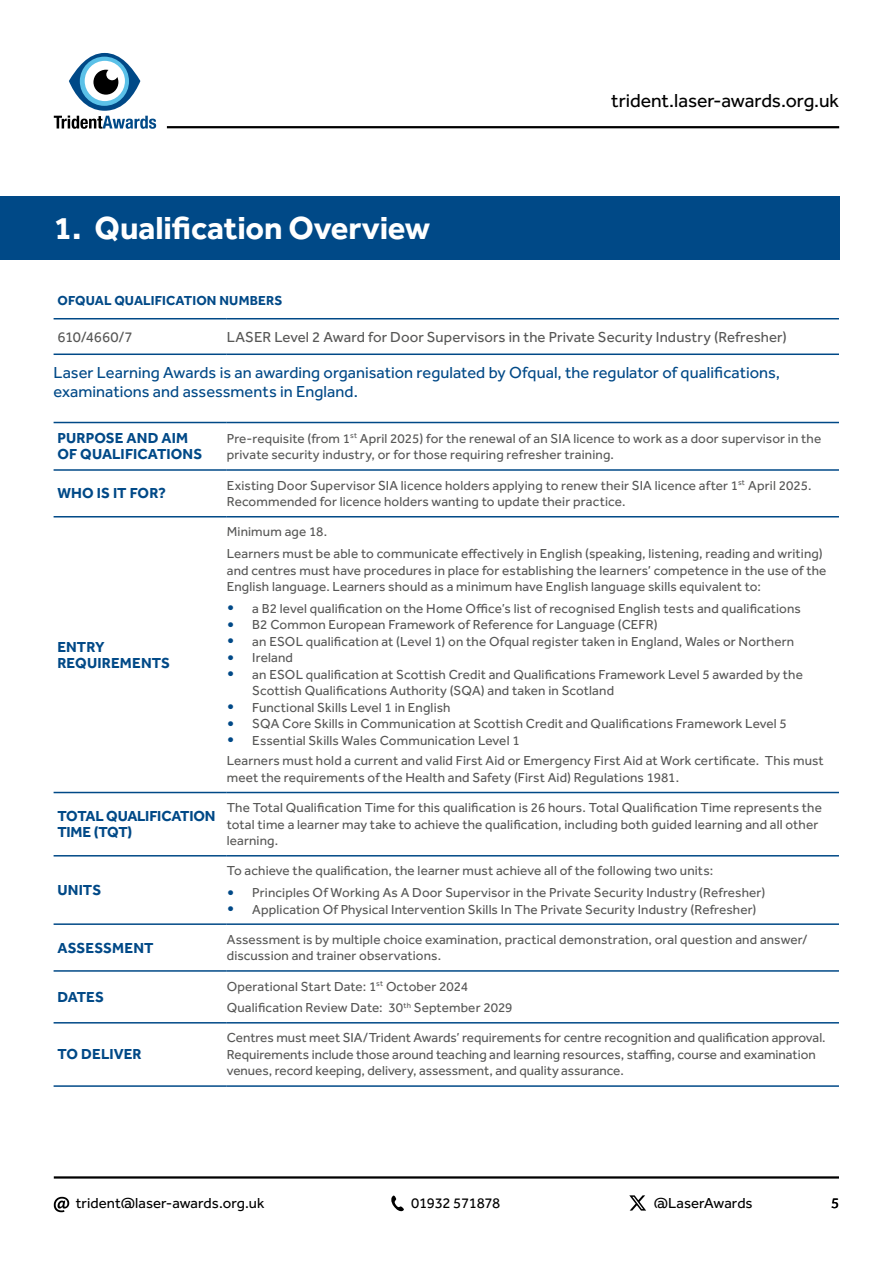
<style>
.page{position:relative;width:893px;height:1263px;background:#fff}
.page>*{position:absolute;margin:0;border:0;box-sizing:border-box;transform-origin:0 0}
.t1{font:700 33px "Effra";letter-spacing:-.005em;color:#fff}
.t2{font:19.5px "Effra";letter-spacing:-.005em;color:#000}
.t3{font:16.5px/18.8px "Effra";color:#004987}
.t4{font:700 15px/16.2px "Effra";color:#004987}
.t5{font:15px "Effra";letter-spacing:.005em;color:#575756}
.t6{font:15px "Effra";color:#000}
.t7{font:700 15px/16.2px "Effra";letter-spacing:-.02em;color:#004987}
.t8{font:15px "Effra";letter-spacing:-.025em;color:#000}
.t9{font:13.5px/16.5px "Effra";letter-spacing:.01em;color:#575756}
.t10{font:700 13.5px "Effra";letter-spacing:.015em;color:#004987}
.s1{font-size:19.5px;color:#004987}
</style>
<div class="page">
<hr style="left:167px;top:126px;width:672px;height:2px;background:#000">
<svg style="left:69px;top:53px;width:71px;height:58px"></svg>
<svg style="left:80px;top:57px;width:49px;height:49px"></svg>
<div style="left:85px;top:61px;width:40px;height:40px;background:#fff;border-radius:50%"></div>
<svg style="left:54px;top:116px;width:102px;height:13px"></svg>
<svg style="left:93px;top:70px;width:25px;height:25px"></svg>
<hr style="left:54px;top:1176px;width:785px;height:2px;background:#000">
<svg style="left:391px;top:1195px;width:13px;height:17px"></svg>
<svg style="left:54px;top:1197px;width:15px;height:15px"></svg>
<svg style="left:629px;top:1195px;width:17px;height:15px"></svg>
<div style="left:0;top:196px;width:839px;height:63px;background:#004987"></div>
<svg style="left:54px;top:319px;width:785px;height:1px"></svg>
<hr style="left:54px;top:318px;width:173px;height:1px;background:#004987">
<hr style="left:227px;top:318px;width:612px;height:1px;background:#004987">
<hr style="left:54px;top:353px;width:173px;height:2px;background:#004987">
<hr style="left:227px;top:353px;width:612px;height:2px;background:#004987">
<svg style="left:54px;top:423px;width:785px;height:601px"></svg>
<hr style="left:54px;top:422px;width:173px;height:1px;background:#004987">
<hr style="left:54px;top:469px;width:173px;height:2px;background:#004987">
<hr style="left:227px;top:422px;width:612px;height:1px;background:#004987">
<hr style="left:227px;top:469px;width:612px;height:2px;background:#004987">
<hr style="left:54px;top:516px;width:173px;height:1px;background:#004987">
<hr style="left:227px;top:516px;width:612px;height:1px;background:#004987">
<hr style="left:54px;top:792px;width:173px;height:1px;background:#004987">
<hr style="left:54px;top:855px;width:173px;height:1px;background:#004987">
<hr style="left:227px;top:792px;width:612px;height:1px;background:#004987">
<hr style="left:227px;top:855px;width:612px;height:1px;background:#004987">
<hr style="left:54px;top:923px;width:173px;height:2px;background:#004987">
<hr style="left:227px;top:923px;width:612px;height:2px;background:#004987">
<hr style="left:54px;top:970px;width:173px;height:2px;background:#004987">
<hr style="left:227px;top:970px;width:612px;height:2px;background:#004987">
<hr style="left:54px;top:1022px;width:173px;height:1px;background:#004987">
<hr style="left:54px;top:1085px;width:173px;height:2px;background:#004987">
<hr style="left:227px;top:1022px;width:612px;height:1px;background:#004987">
<hr style="left:227px;top:1085px;width:612px;height:2px;background:#004987">
<h1 class="t1" style="left:54px;top:207px;width:378px">1. Qualification Overview</h1>
<h2 class="t2" style="left:611px;top:89px;width:229px">trident.laser-awards.org.uk</h2>
<p class="t10" style="left:57px;top:293px;width:227px">OFQUAL QUALIFICATION NUMBERS</p>
<p class="t5" style="left:57px;top:328px;width:77px">610/4660/7</p>
<p class="t5" style="left:227px;top:328px;width:561px">LASER Level 2 Award for Door Supervisors in the Private Security Industry (Refresher)</p>
<p class="t3" style="left:54px;top:363px;width:728px">Laser Learning Awards is an awarding organisation regulated by Ofqual, the regulator of qualifications, examinations and assessments in England.</p>
<p class="t4" style="left:57px;top:430px;width:146px">PURPOSE AND AIM<br>OF QUALIFICATIONS</p>
<p class="t9" style="left:227px;top:430px;width:596px">Pre-requisite (from 1<sup>st</sup> April 2025) for the renewal of an SIA licence to work as a door supervisor in the private security industry, or for those requiring refresher training.</p>
<p class="t4" style="left:57px;top:485px;width:110px">WHO IS IT FOR?</p>
<p class="t9" style="left:227px;top:477px;width:586px">Existing Door Supervisor SIA licence holders applying to renew their SIA licence after 1<sup>st</sup> April 2025.<br>Recommended for licence holders wanting to update their practice.</p>
<p class="t4" style="left:57px;top:638px;width:114px">ENTRY<br>REQUIREMENTS</p>
<p class="t9" style="left:227px;top:521px;width:597px;line-height:21.6px">Minimum age 18.<br>Learners must be able to communicate effectively in English (speaking, listening, reading and writing)</p>
<p class="t9" style="left:227px;top:562px;width:601px">and centres must have procedures in place for establishing the learners’ competence in the use of the<br>English language. Learners should as a minimum have English language skills equivalent to:</p>
<p class="t9" style="left:227px;top:600px;width:576px"><span class="s1">•</span> a B2 level qualification on the Home Office’s list of recognised English tests and qualifications</p>
<p class="t9" style="left:227px;top:616px;width:432px"><span class="s1">•</span> B2 Common European Framework of Reference for Language (CEFR)</p>
<p class="t9" style="left:227px;top:633px;width:569px"><span class="s1">•</span> an ESOL qualification at (Level 1) on the Ofqual register taken in England, Wales or Northern</p>
<p class="t9" style="left:227px;top:649px;width:68px"><span class="s1">•</span> Ireland</p>
<p class="t9" style="left:252px;top:666px;width:552px;text-indent:-26px"><span class="s1">•</span> an ESOL qualification at Scottish Credit and Qualifications Framework Level 5 awarded by the<br>Scottish Qualifications Authority (SQA) and taken in Scotland</p>
<p class="t9" style="left:227px;top:699px;width:225px"><span class="s1">•</span> Functional Skills Level 1 in English</p>
<p class="t9" style="left:227px;top:715px;width:562px"><span class="s1">•</span> SQA Core Skills in Communication at Scottish Credit and Qualifications Framework Level 5</p>
<p class="t9" style="left:227px;top:730px;width:598px;line-height:20.7px"><span class="s1">•</span> Essential Skills Wales Communication Level 1<br>Learners must hold a current and valid First Aid or Emergency First Aid at Work certificate. This must</p>
<p class="t9" style="left:227px;top:769px;width:454px">meet the requirements of the Health and Safety (First Aid) Regulations 1981.</p>
<p class="t7" style="left:57px;top:808px;width:160px">TOTAL QUALIFICATION<br>TIME (TQT)</p>
<p class="t9" style="left:227px;top:799px;width:597px">The Total Qualification Time for this qualification is 26 hours. Total Qualification Time represents the total time a learner may take to achieve the qualification, including both guided learning and all other learning.</p>
<p class="t4" style="left:57px;top:881px;width:45px">UNITS</p>
<p class="t9" style="left:227px;top:862px;width:488px">To achieve the qualification, the learner must achieve all of the following two units:</p>
<p class="t9" style="left:227px;top:884px;width:540px"><span class="s1">•</span> Principles Of Working As A Door Supervisor in the Private Security Industry (Refresher)</p>
<p class="t9" style="left:227px;top:901px;width:531px"><span class="s1">•</span> Application Of Physical Intervention Skills In The Private Security Industry (Refresher)</p>
<p class="t4" style="left:57px;top:939px;width:98px">ASSESSMENT</p>
<p class="t9" style="left:227px;top:931px;width:582px">Assessment is by multiple choice examination, practical demonstration, oral question and answer/ discussion and trainer observations.</p>
<p class="t4" style="left:57px;top:988px;width:48px">DATES</p>
<p class="t9" style="left:227px;top:975px;width:287px;line-height:21.6px">Operational Start Date: 1<sup>st</sup> October 2024<br>Qualification Review Date: 30<sup>th</sup> September 2029</p>
<p class="t4" style="left:57px;top:1046px;width:86px">TO DELIVER</p>
<p class="t9" style="left:227px;top:1029px;width:600px">Centres must meet SIA/Trident Awards’ requirements for centre recognition and qualification approval.<br>Requirements include those around teaching and learning resources, staffing, course and examination venues, record keeping, delivery, assessment, and quality assurance.</p>
<p class="t6" style="left:76px;top:1194px;width:190px">trident@laser-awards.org.uk</p>
<p class="t8" style="left:411px;top:1194px;width:91px">01932 571878</p>
<p class="t6" style="left:654px;top:1194px;width:100px">@LaserAwards</p>
<p class="t6" style="left:831px;top:1194px;width:10px">5</p>
</div>
